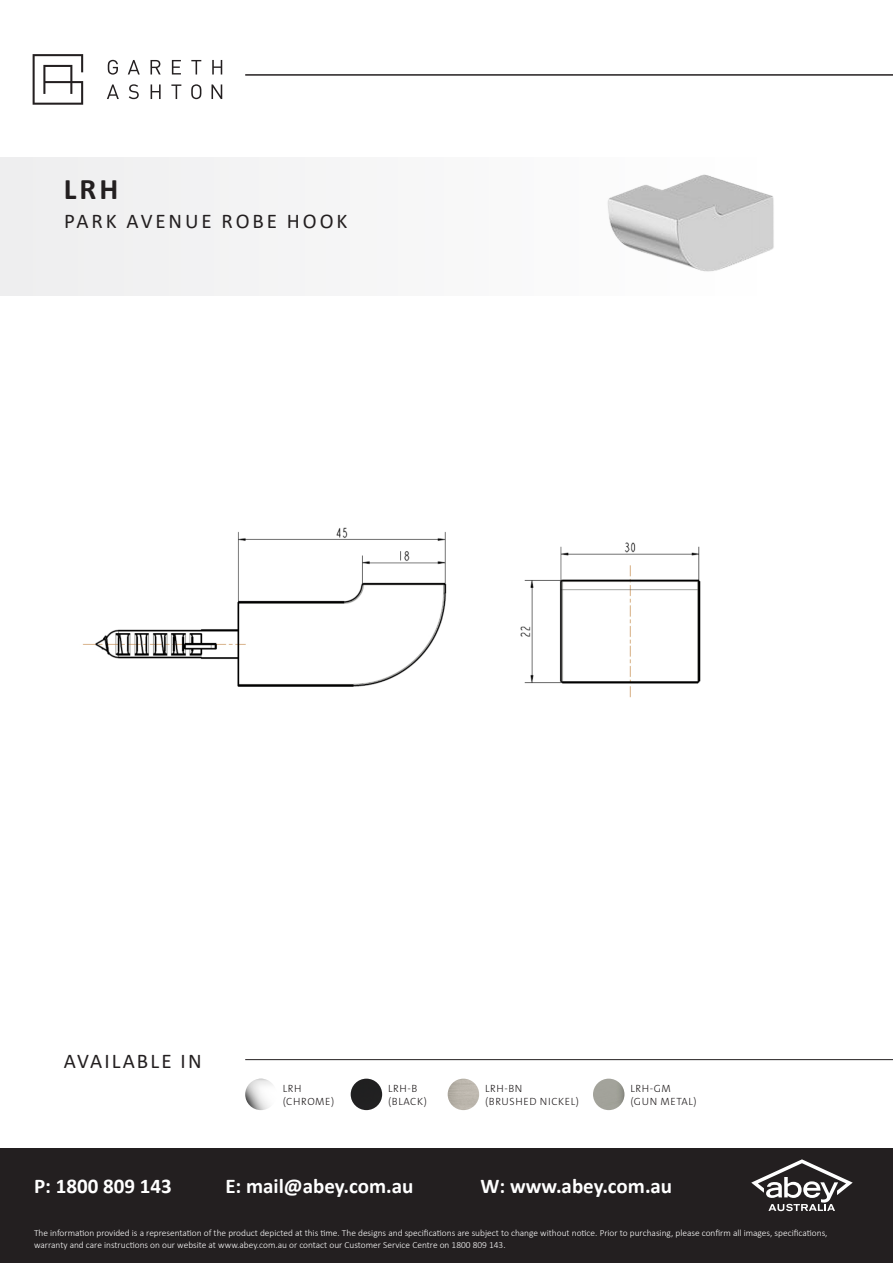
<style>
.page{position:relative;width:893px;height:1263px;background:#fff}
.page>*{position:absolute;margin:0;border:0;box-sizing:border-box;transform-origin:0 0}
.t1{font:700 30px "Calibri";color:#231f20}
.t2{font:700 21px "Calibri";color:#fff}
.t3{font:21px "Calibri";letter-spacing:.13em;color:#231f20}
.t4{font:21px "Calibri";letter-spacing:.1em;color:#231f20}
.Colours{font:300 10.5px "The Sans B3";letter-spacing:.05em;color:#231f20}
.t5{font:300 9.3px/11.2px "Calibri";color:#fff}
</style>
<div class="page">
<svg style="left:33px;top:54px;width:50px;height:51px"></svg>
<svg style="left:108px;top:60px;width:10px;height:15px"></svg>
<svg style="left:128px;top:60px;width:12px;height:15px"></svg>
<svg style="left:151px;top:60px;width:10px;height:15px"></svg>
<svg style="left:172px;top:60px;width:9px;height:15px"></svg>
<svg style="left:191px;top:60px;width:10px;height:15px"></svg>
<svg style="left:212px;top:60px;width:10px;height:15px"></svg>
<svg style="left:107px;top:84px;width:12px;height:15px"></svg>
<svg style="left:129px;top:84px;width:10px;height:15px"></svg>
<svg style="left:151px;top:84px;width:10px;height:15px"></svg>
<svg style="left:171px;top:84px;width:10px;height:15px"></svg>
<svg style="left:191px;top:84px;width:10px;height:15px"></svg>
<svg style="left:211px;top:84px;width:11px;height:15px"></svg>
<div style="left:0;top:1148px;width:893px;height:115px;background:#231f20"></div>
<hr style="left:245px;top:74px;width:648px;height:2px;background:#231f20">
<svg style="left:751px;top:1159px;width:102px;height:52px"></svg>
<div style="left:0;top:157px;width:757px;height:139px;background:#f5f5f6"></div>
<img style="left:608px;top:175px;width:166px;height:96px">
<img style="left:82px;top:527px;width:365px;height:160px">
<img style="left:520px;top:542px;width:181px;height:156px">
<hr style="left:245px;top:1059px;width:648px;height:1px;background:#231f20">
<img style="left:245px;top:1079px;width:32px;height:31px;border-radius:16px">
<img style="left:351px;top:1079px;width:31px;height:31px;border-radius:16px">
<img style="left:448px;top:1079px;width:31px;height:31px;border-radius:16px">
<img style="left:593px;top:1079px;width:31px;height:31px;border-radius:16px">
<p class="t1" style="left:64px;top:168px;width:56px">LRH</p>
<p class="t3" style="left:64px;top:207px;width:285px">PARK AVENUE ROBE HOOK</p>
<p class="t4" style="left:64px;top:1047px;width:139px">AVAILABLE IN</p>
<p class="Colours" style="left:283px;top:1083px;width:20px">LRH</p>
<p class="Colours" style="left:283px;top:1095px;width:53px">(CHROME)</p>
<p class="Colours" style="left:388px;top:1083px;width:31px">LRH-B</p>
<p class="Colours" style="left:388px;top:1095px;width:40px">(BLACK)</p>
<p class="Colours" style="left:485px;top:1083px;width:39px">LRH-BN</p>
<p class="Colours" style="left:485px;top:1095px;width:95px">(BRUSHED NICKEL)</p>
<p class="Colours" style="left:630px;top:1083px;width:42px">LRH-GM</p>
<p class="Colours" style="left:630px;top:1095px;width:68px">(GUN METAL)</p>
<h2 class="t2" style="left:34px;top:1171px;width:139px">P: 1800 809 143</h2>
<h2 class="t2" style="left:225px;top:1171px;width:190px">E: mail@abey.com.au</h2>
<h2 class="t2" style="left:480px;top:1171px;width:193px">W: www.abey.com.au</h2>
<p class="t5" style="left:34px;top:1227px;width:795px">The information provided is a representation of the product depicted at this time. The designs and specifications are subject to change without notice. Prior to purchasing, please confirm all images, specifications, warranty and care instructions on our website at www.abey.com.au or contact our Customer Service Centre on 1800 809 143.</p>
</div>
